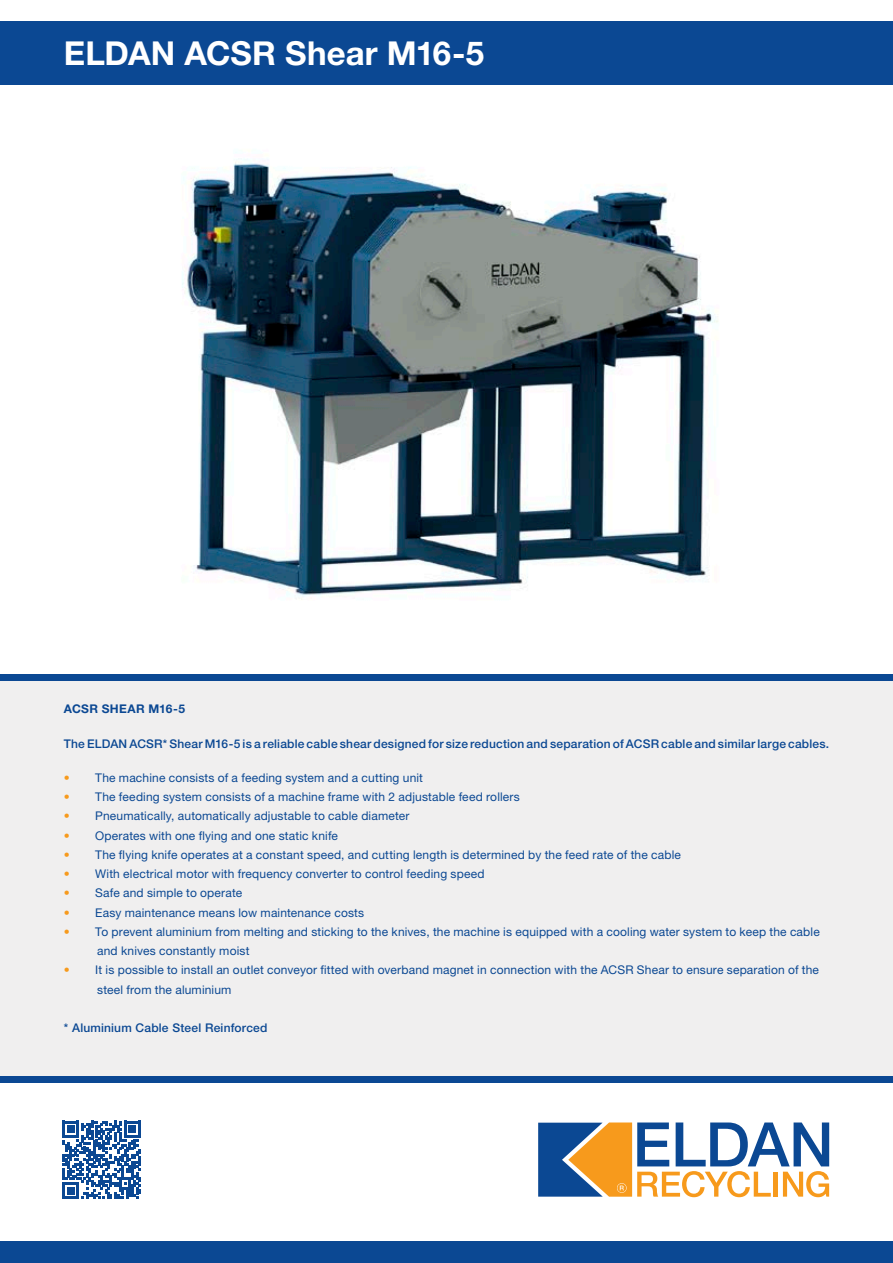
<style>
.page{position:relative;width:893px;height:1263px;background:#fff}
.page>*{position:absolute;margin:0;border:0;box-sizing:border-box;transform-origin:0 0}
.t1{font:700 33px "Helvetica Neue LT Std";color:#fff}
.t2{font:12px/19.2px "Helvetica Neue LT Std";letter-spacing:.015em;color:#0b4893}
.t3{font:500 12px "Helvetica Neue LT Std";letter-spacing:.015em;color:#0b4893}
.t4{font:700 12px "Helvetica Neue LT Std";letter-spacing:.03em;color:#0b4893}
.s1{font-weight:700;color:#f79a1c}
</style>
<div class="page">
<img style="left:182px;top:152px;width:536px;height:448px">
<svg style="left:538px;top:1123px;width:291px;height:74px"></svg>
<div style="left:0;top:1242px;width:893px;height:21px;background:#0b4893"></div>
<div style="left:0;top:21px;width:893px;height:64px;background:#0b4893"></div>
<div style="left:0;top:680px;width:893px;height:396px;background:#f0efef"></div>
<div style="left:0;top:1076px;width:893px;height:6px;background:#0b4893"></div>
<div style="left:0;top:674px;width:893px;height:6px;background:#0b4893"></div>
<svg style="left:62px;top:1121px;width:79px;height:78px"></svg>
<h1 class="t1" style="left:64px;top:33px;width:422px">ELDAN ACSR Shear M16-5</h1>
<p class="t4" style="left:64px;top:702px;width:123px">ACSR SHEAR M16-5</p>
<p class="t3" style="left:64px;top:736px;width:767px">The ELDAN ACSR* Shear M16-5 is a reliable cable shear designed for size reduction and separation of ACSR cable and similar large cables.</p>
<p class="t2" style="left:64px;top:768px;width:361px"><span class="s1">•</span> The machine consists of a feeding system and a cutting unit</p>
<p class="t2" style="left:64px;top:787px;width:458px"><span class="s1">•</span> The feeding system consists of a machine frame with 2 adjustable feed rollers</p>
<p class="t2" style="left:64px;top:806px;width:347px"><span class="s1">•</span> Pneumatically, automatically adjustable to cable diameter</p>
<p class="t2" style="left:64px;top:826px;width:276px"><span class="s1">•</span> Operates with one flying and one static knife</p>
<p class="t2" style="left:64px;top:845px;width:619px"><span class="s1">•</span> The flying knife operates at a constant speed, and cutting length is determined by the feed rate of the cable</p>
<p class="t2" style="left:64px;top:864px;width:422px"><span class="s1">•</span> With electrical motor with frequency converter to control feeding speed</p>
<p class="t2" style="left:64px;top:883px;width:180px"><span class="s1">•</span> Safe and simple to operate</p>
<p class="t2" style="left:64px;top:903px;width:302px"><span class="s1">•</span> Easy maintenance means low maintenance costs</p>
<p class="t2" style="left:97px;top:922px;width:724px;text-indent:-33px"><span class="s1">•</span> To prevent aluminium from melting and sticking to the knives, the machine is equipped with a cooling water system to keep the cable and knives constantly moist</p>
<p class="t2" style="left:97px;top:960px;width:723px;text-indent:-33px"><span class="s1">•</span> It is possible to install an outlet conveyor fitted with overband magnet in connection with the ACSR Shear to ensure separation of the steel from the aluminium</p>
<p class="t3" style="left:64px;top:1021px;width:205px">* Aluminium Cable Steel Reinforced</p>
</div>
